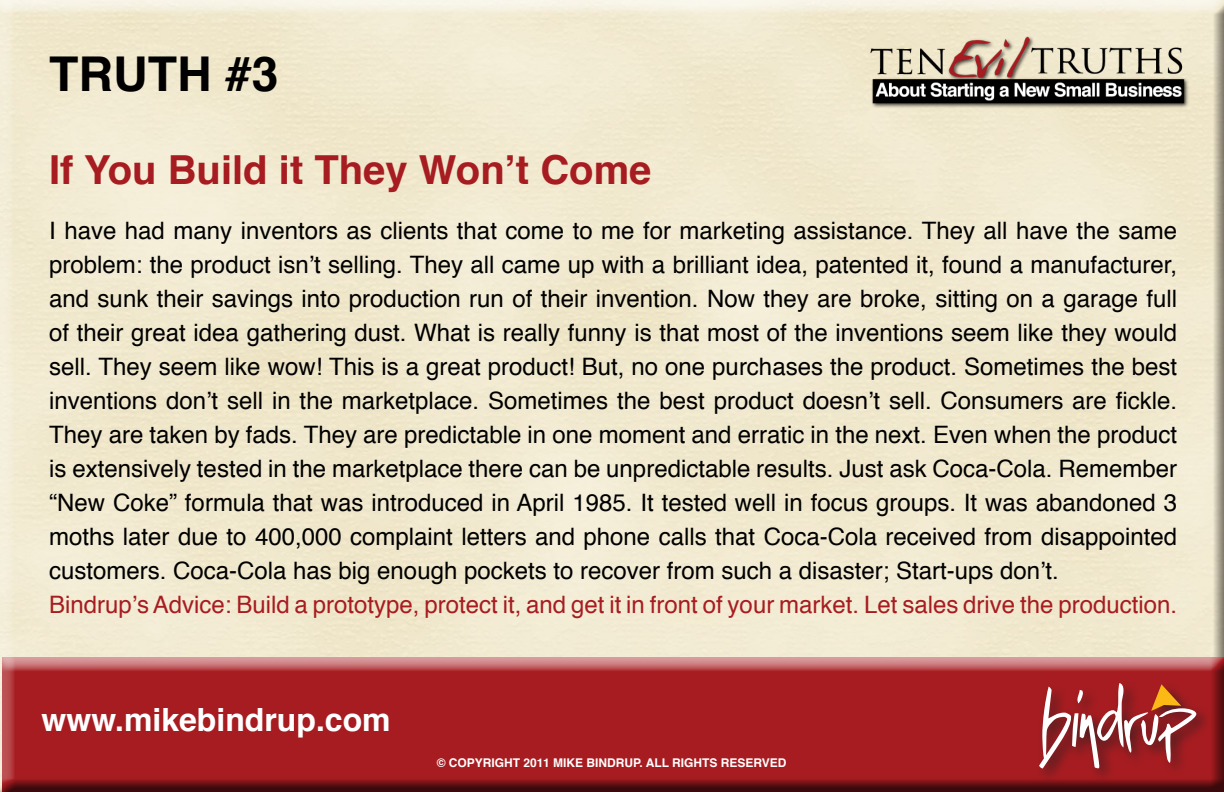
<style>
.page{position:relative;width:1224px;height:792px;background:#f1eacf}
.page>*{position:absolute;margin:0;border:0;box-sizing:border-box;transform-origin:0 0}
.t1{font:700 48px "Helvetica";color:#000}
.t2{font:700 40px "Helvetica";color:#a71c20}
.t3{font:700 32px "Helvetica";color:#fff}
.t4{font:24px/34px "Helvetica";color:#000;text-align:justify}
.t5{font:24px "Helvetica";color:#a71c20}
.t6{font:700 12px "Helvetica";color:#fff}
</style>
<div class="page">
<div style="left:1px;top:657px;width:1223px;height:135px;background:#231f20;opacity:.75"></div>
<img style="left:863px;top:32px;width:331px;height:79px">
<div style="left:1036px;top:679px;width:177px;height:106px;background:#231f20;opacity:.75"></div>
<svg style="left:1039px;top:683px;width:157px;height:85px;background:#ab4c4b"></svg>
<p class="t1" style="left:49px;top:35px;width:231px">TRUTH #3</p>
<p class="t2" style="left:49px;top:137px;width:604px">If You Build it They Won’t Come</p>
<p class="t4" style="left:49px;top:214px;width:1130px">I have had many inventors as clients that come to me for marketing assistance. They all have the same problem: the product isn’t selling. They all came up with a brilliant idea, patented it, found a manufacturer, and sunk their savings into production run of their invention. Now they are broke, sitting on a garage full of their great idea gathering dust. What is really funny is that most of the inventions seem like they would sell. They seem like wow! This is a great product! But, no one purchases the product. Sometimes the best inventions don’t sell in the marketplace. Sometimes the best product doesn’t sell. Consumers are fickle.<br>They are taken by fads. They are predictable in one moment and erratic in the next. Even when the product is extensively tested in the marketplace there can be unpredictable results. Just ask Coca-Cola. Remember “New Coke” formula that was introduced in April 1985. It tested well in focus groups. It was abandoned 3 moths later due to 400,000 complaint letters and phone calls that Coca-Cola received from disappointed customers. Coca-Cola has big enough pockets to recover from such a disaster; Start-ups don’t.</p>
<p class="t5" style="left:49px;top:586px;width:1129px">Bindrup’s Advice: Build a prototype, protect it, and get it in front of your market. Let sales drive the production.</p>
<h3 class="t3" style="left:42px;top:694px;width:351px">www.mikebindrup.com</h3>
<p class="t6" style="left:437px;top:754px;width:351px">© COPYRIGHT 2011 MIKE BINDRUP. ALL RIGHTS RESERVED</p>
</div>
